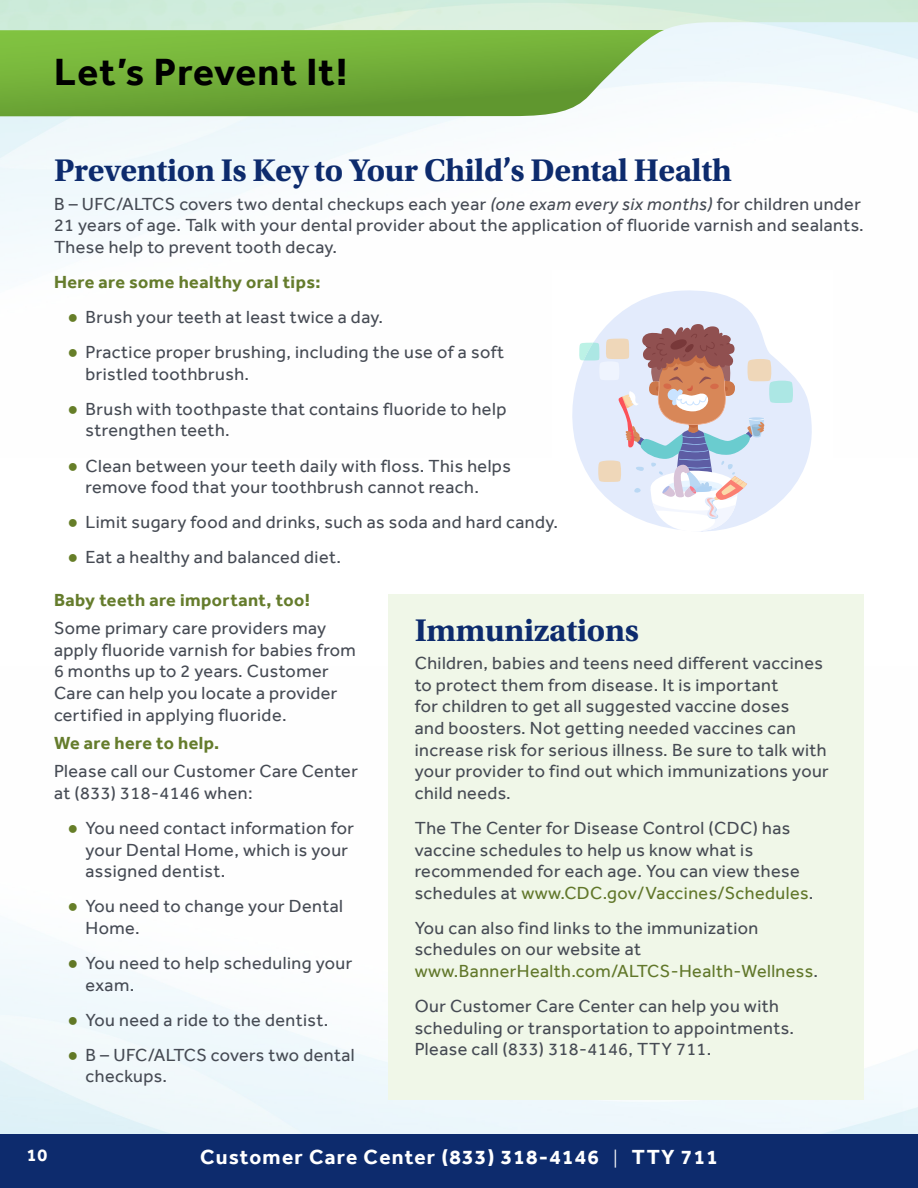
<style>
.page{position:relative;width:918px;height:1188px;background:#fff}
.page>*{position:absolute;margin:0;border:0;box-sizing:border-box;transform-origin:0 0}
.t1{font:700 39px "Effra";letter-spacing:.03em;color:#000}
.t2{font:700 33px "Utopia Std";letter-spacing:-.01em;color:#0d2b6d}
.t3{font:700 21px "Effra";letter-spacing:.06em;color:#fff}
.t4{font:18px/21.6px "Effra";letter-spacing:.025em;color:#464b54}
.t5{font:700 18px "Effra";letter-spacing:.025em;color:#657c2c}
.t6{font:700 18px "Effra";color:#fff}
.s1{font-style:italic}
.s2{font-family:"Times New Roman";color:#667e28}
.s3{font-family:"Times New Roman";color:#617826}
.s4{font-family:"Times New Roman";color:#627926}
.s5{color:#61772a}
</style>
<div class="page">
<div style="left:0;top:1134px;width:918px;height:54px;background:#0d2b6d"></div>
<svg style="left:572px;top:290px;width:240px;height:196px"></svg>
<svg style="left:579px;top:324px;width:215px;height:208px"></svg>
<svg style="left:664px;top:89px;width:254px;height:13px"></svg>
<div style="left:389px;top:594px;width:475px;height:505px;background:#f0f7e8"></div>
<svg style="left:0;top:30px;width:664px;height:86px;background:#7bb248"></svg>
<h2 class="t1" style="left:54px;top:49px;width:295px">Let’s Prevent It!</h2>
<h3 class="t2" style="left:54px;top:151px;width:679px">Prevention Is Key to Your Child’s Dental Health</h3>
<p class="t4" style="left:54px;top:193px;width:811px">B – UFC/ALTCS covers two dental checkups each year <span class="s1">(one exam every six months)</span> for children under<br>21 years of age. Talk with your dental provider about the application of fluoride varnish and sealants.<br>These help to prevent tooth decay.</p>
<h4 class="t5" style="left:54px;top:271px;width:268px">Here are some healthy oral tips:</h4>
<p class="t4" style="left:68px;top:306px;width:317px"><span class="s2">●</span> Brush your teeth at least twice a day.</p>
<p class="t4" style="left:86px;top:341px;width:420px;text-indent:-18px"><span class="s2">●</span> Practice proper brushing, including the use of a soft bristled toothbrush.</p>
<p class="t4" style="left:86px;top:398px;width:422px;text-indent:-18px"><span class="s2">●</span> Brush with toothpaste that contains fluoride to help strengthen teeth.</p>
<p class="t4" style="left:86px;top:455px;width:427px;text-indent:-18px"><span class="s2">●</span> Clean between your teeth daily with floss. This helps remove food that your toothbrush cannot reach.</p>
<p class="t4" style="left:68px;top:511px;width:492px"><span class="s2">●</span> Limit sugary food and drinks, such as soda and hard candy.</p>
<p class="t4" style="left:68px;top:546px;width:275px"><span class="s2">●</span> Eat a healthy and balanced diet.</p>
<p class="t5" style="left:54px;top:589px;width:257px">Baby teeth are important, too!</p>
<p class="t4" style="left:54px;top:617px;width:303px">Some primary care providers may apply fluoride varnish for babies from 6 months up to 2 years. Customer Care can help you locate a provider certified in applying fluoride.</p>
<h4 class="t5" style="left:54px;top:732px;width:167px">We are here to help.</h4>
<p class="t4" style="left:54px;top:760px;width:305px">Please call our Customer Care Center at (833) 318-4146 when:</p>
<p class="t4" style="left:85px;top:817px;width:270px;text-indent:-18px"><span class="s2">●</span> You need contact information for your Dental Home, which is your assigned dentist.</p>
<p class="t4" style="left:86px;top:895px;width:259px;text-indent:-18px"><span class="s2">●</span> You need to change your Dental<br>Home.</p>
<p class="t4" style="left:86px;top:952px;width:268px;text-indent:-18px"><span class="s3">●</span> You need to help scheduling your exam.</p>
<p class="t4" style="left:68px;top:1009px;width:262px"><span class="s3">●</span> You need a ride to the dentist.</p>
<p class="t4" style="left:86px;top:1044px;width:271px;text-indent:-18px"><span class="s4">●</span> B – UFC/ALTCS covers two dental checkups.</p>
<h3 class="t2" style="left:415px;top:611px;width:226px">Immunizations</h3>
<p class="t4" style="left:415px;top:652px;width:416px">Children, babies and teens need different vaccines to protect them from disease. It is important<br>for children to get all suggested vaccine doses<br>and boosters. Not getting needed vaccines can increase risk for serious illness. Be sure to talk with your provider to find out which immunizations your child needs.</p>
<p class="t4" style="left:415px;top:817px;width:400px">The The Center for Disease Control (CDC) has vaccine schedules to help us know what is recommended for each age. You can view these schedules at <span class="s5">www.CDC.gov/Vaccines/Schedules</span>.</p>
<p class="t4" style="left:415px;top:917px;width:405px">You can also find links to the immunization schedules on our website at <span class="s5">www.BannerHealth.com/ALTCS-Health-Wellness</span>.</p>
<p class="t4" style="left:415px;top:995px;width:381px">Our Customer Care Center can help you with scheduling or transportation to appointments.<br>Please call (833) 318-4146, TTY 711.</p>
<p class="t6" style="left:27px;top:1145px;width:22px">10</p>
<p class="t3" style="left:200px;top:1145px;width:400px">Customer Care Center (833) 318-4146</p>
<p class="t3" style="left:632px;top:1145px;width:87px">TTY 711</p>
</div>
